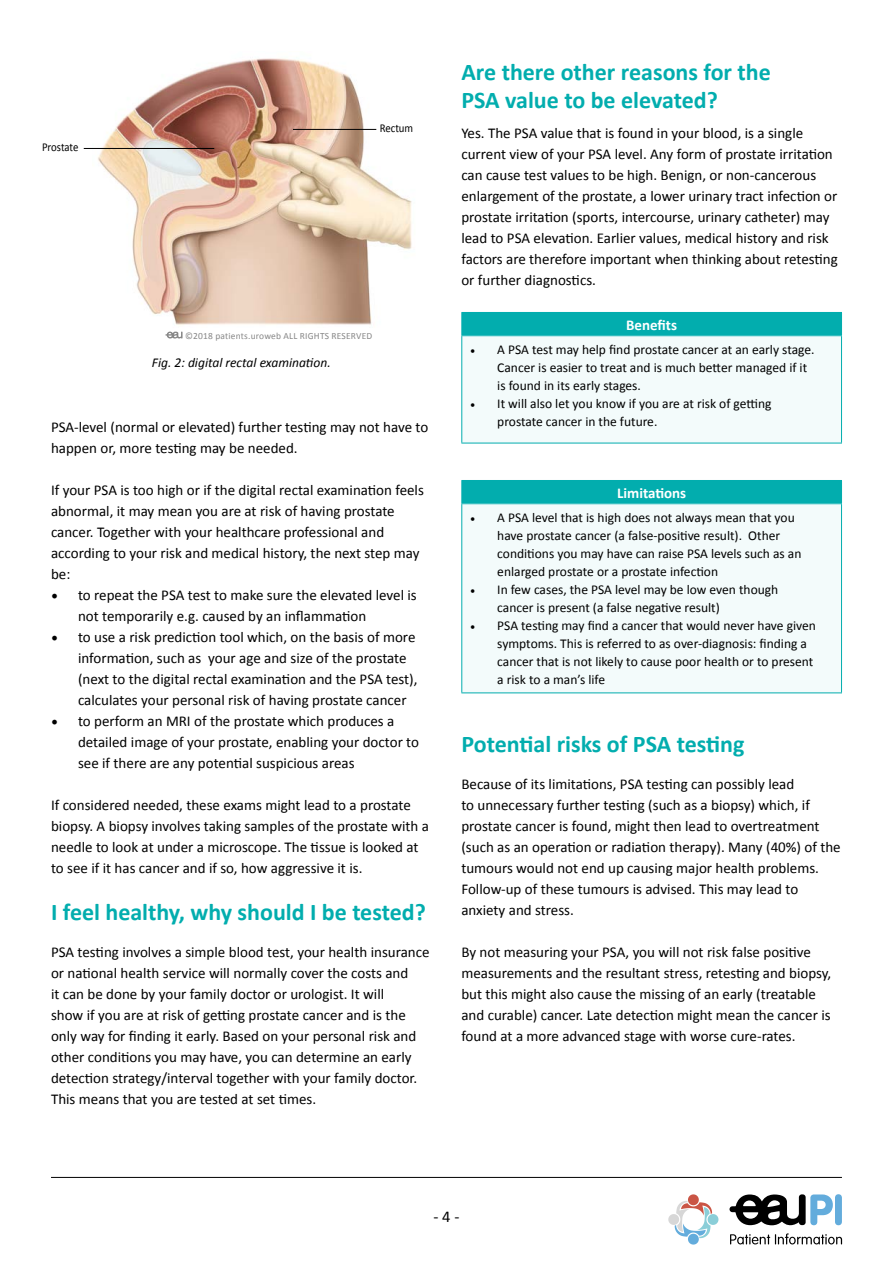
<style>
.page{position:relative;width:893px;height:1263px;background:#fff}
.page>*{position:absolute;margin:0;border:0;box-sizing:border-box;transform-origin:0 0}
.t1{font:700 24px/28.5px "Calibri";color:#02adae}
.t2{font:16.5px "Calibri";color:#000}
.t3{font:15px/21px "Calibri";color:#000}
.t4{font:700 15px "Calibri";color:#fff}
.t5{font:13.5px/18px "Calibri";color:#000}
.t6{font:italic 13.5px "Calibri";color:#000}
.t7{font:12px "Calibri";letter-spacing:-.005em;color:#000;scale:.9 1}
.t8{font:9.45px "Calibri";letter-spacing:.02em;color:#878787}
.s1{font-family:"Minion Pro";font-size:18px}
.s2{font-family:"Minion Pro"}
</style>
<div class="page">
<hr style="left:51px;top:1177px;width:791px;height:1px;background:#000">
<svg style="left:730px;top:1233px;width:112px;height:11px"></svg>
<svg style="left:729px;top:1194px;width:104px;height:32px"></svg>
<div style="left:835px;top:1194px;width:7px;height:31px;background:#63acdc;border-radius:4px"></div>
<svg style="left:668px;top:1194px;width:50px;height:50px"></svg>
<div style="left:462px;top:312px;width:379px;height:24px;background:#02adae"></div>
<div style="left:462px;top:336px;width:379px;height:107px;background:#f3fbfb"></div>
<svg style="left:461px;top:313px;width:1px;height:22px"></svg>
<hr style="left:461px;top:312px;width:381px;height:1px;background:#02adae">
<svg style="left:841px;top:313px;width:1px;height:22px"></svg>
<hr style="left:461px;top:336px;width:1px;height:107px;background:#02adae">
<hr style="left:461px;top:335px;width:381px;height:1px;background:#02adae">
<hr style="left:841px;top:336px;width:1px;height:107px;background:#02adae">
<hr style="left:461px;top:443px;width:381px;height:1px;background:#02adae">
<div style="left:462px;top:480px;width:379px;height:24px;background:#02adae"></div>
<div style="left:462px;top:504px;width:379px;height:189px;background:#f3fbfb"></div>
<svg style="left:461px;top:481px;width:1px;height:22px"></svg>
<hr style="left:461px;top:480px;width:381px;height:1px;background:#02adae">
<svg style="left:841px;top:481px;width:1px;height:22px"></svg>
<hr style="left:461px;top:504px;width:1px;height:188px;background:#02adae">
<hr style="left:461px;top:503px;width:381px;height:1px;background:#02adae">
<hr style="left:841px;top:504px;width:1px;height:188px;background:#02adae">
<hr style="left:461px;top:692px;width:381px;height:1px;background:#02adae">
<img style="left:93px;top:58px;width:319px;height:267px">
<hr style="left:84px;top:148px;width:130px;height:1px;background:#000">
<hr style="left:293px;top:129px;width:83px;height:1px;background:#000">
<svg style="left:165px;top:332px;width:18px;height:7px"></svg>
<p class="t7" style="left:42px;top:140px;width:42px">Prostate</p>
<p class="t7" style="left:380px;top:120px;width:39px">Rectum</p>
<p class="t8" style="left:185px;top:330px;width:189px">©2018 patients.uroweb ALL RIGHTS RESERVED</p>
<p class="t6" style="left:152px;top:354px;width:180px">Fig. 2: digital rectal examination.</p>
<p class="t3" style="left:51px;top:416px;width:379px">PSA-level (normal or elevated) further testing may not have to happen or, more testing may be needed.</p>
<p class="t3" style="left:51px;top:479px;width:374px">If your PSA is too high or if the digital rectal examination feels abnormal, it may mean you are at risk of having prostate cancer. Together with your healthcare professional and according to your risk and medical history, the next step may be:</p>
<p class="t3" style="left:78px;top:584px;width:340px;text-indent:-27px"><span class="s1">•</span> to repeat the PSA test to make sure the elevated level is not temporarily e.g. caused by an inflammation</p>
<p class="t3" style="left:78px;top:626px;width:341px;text-indent:-27px"><span class="s1">•</span> to use a risk prediction tool which, on the basis of more information, such as your age and size of the prostate (next to the digital rectal examination and the PSA test), calculates your personal risk of having prostate cancer</p>
<p class="t3" style="left:78px;top:710px;width:343px;text-indent:-27px"><span class="s1">•</span> to perform an MRI of the prostate which produces a detailed image of your prostate, enabling your doctor to see if there are any potential suspicious areas</p>
<p class="t3" style="left:51px;top:794px;width:379px">If considered needed, these exams might lead to a prostate biopsy. A biopsy involves taking samples of the prostate with a needle to look at under a microscope. The tissue is looked at to see if it has cancer and if so, how aggressive it is.</p>
<h1 class="t1" style="left:51px;top:896px;width:376px">I feel healthy, why should I be tested?</h1>
<p class="t3" style="left:51px;top:941px;width:380px">PSA testing involves a simple blood test, your health insurance or national health service will normally cover the costs and<br>it can be done by your family doctor or urologist. It will<br>show if you are at risk of getting prostate cancer and is the only way for finding it early. Based on your personal risk and other conditions you may have, you can determine an early detection strategy/interval together with your family doctor.<br>This means that you are tested at set times.</p>
<h1 class="t1" style="left:461px;top:56px;width:311px">Are there other reasons for the<br>PSA value to be elevated?</h1>
<p class="t3" style="left:461px;top:122px;width:378px">Yes. The PSA value that is found in your blood, is a single current view of your PSA level. Any form of prostate irritation can cause test values to be high. Benign, or non-cancerous enlargement of the prostate, a lower urinary tract infection or prostate irritation (sports, intercourse, urinary catheter) may lead to PSA elevation. Earlier values, medical history and risk factors are therefore important when thinking about retesting or further diagnostics.</p>
<p class="t4" style="left:626px;top:315px;width:52px">Benefits</p>
<p class="t5" style="left:497px;top:340px;width:319px;text-indent:-27px"><span class="s2">•</span> A PSA test may help find prostate cancer at an early stage.<br>Cancer is easier to treat and is much better managed if it is found in its early stages.</p>
<p class="t5" style="left:497px;top:394px;width:276px;text-indent:-27px"><span class="s2">•</span> It will also let you know if you are at risk of getting prostate cancer in the future.</p>
<p class="t4" style="left:617px;top:483px;width:71px">Limitations</p>
<p class="t5" style="left:497px;top:508px;width:306px;text-indent:-27px"><span class="s2">•</span> A PSA level that is high does not always mean that you have prostate cancer (a false-positive result). Other conditions you may have can raise PSA levels such as an enlarged prostate or a prostate infection</p>
<p class="t5" style="left:497px;top:580px;width:282px;text-indent:-27px"><span class="s2">•</span> In few cases, the PSA level may be low even though cancer is present (a false negative result)</p>
<p class="t5" style="left:497px;top:616px;width:320px;text-indent:-27px"><span class="s2">•</span> PSA testing may find a cancer that would never have given symptoms. This is referred to as over-diagnosis: finding a cancer that is not likely to cause poor health or to present a risk to a man’s life</p>
<h1 class="t1" style="left:461px;top:728px;width:285px">Potential risks of PSA testing</h1>
<p class="t3" style="left:461px;top:773px;width:381px">Because of its limitations, PSA testing can possibly lead<br>to unnecessary further testing (such as a biopsy) which, if prostate cancer is found, might then lead to overtreatment (such as an operation or radiation therapy). Many (40%) of the tumours would not end up causing major health problems.<br>Follow-up of these tumours is advised. This may lead to anxiety and stress.</p>
<p class="t3" style="left:461px;top:941px;width:371px">By not measuring your PSA, you will not risk false positive measurements and the resultant stress, retesting and biopsy, but this might also cause the missing of an early (treatable and curable) cancer. Late detection might mean the cancer is found at a more advanced stage with worse cure-rates.</p>
<p class="t2" style="left:433px;top:1206px;width:27px">- 4 -</p>
</div>
